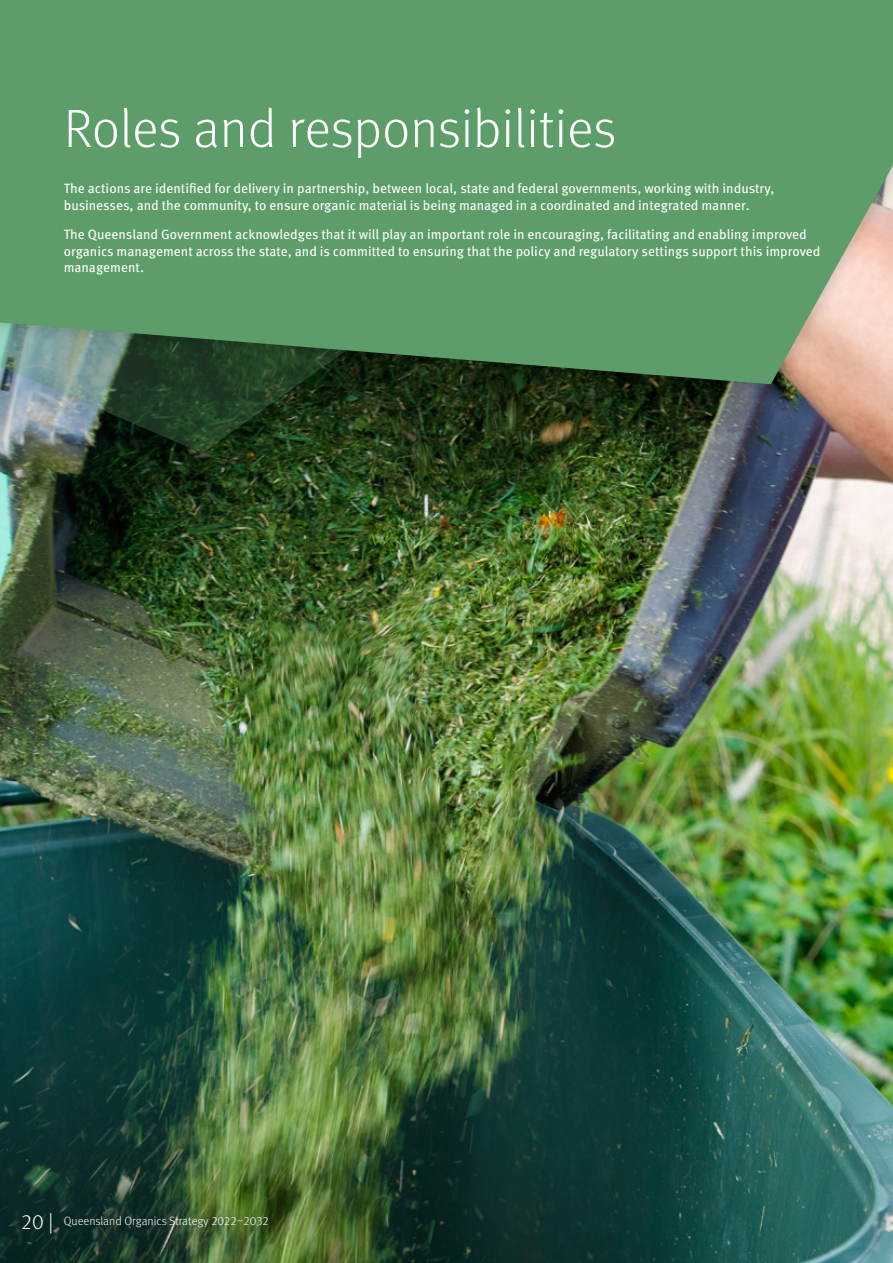
<style>
.page{position:relative;width:893px;height:1263px;background:#fff}
.page>*{position:absolute;margin:0;border:0;box-sizing:border-box;transform-origin:0 0}
.t1{font:300 54px "Meta OT";letter-spacing:-.005em;color:#fff}
.t2{font:13.5px/16.5px "Meta OT";color:#fff}
.t3{font:300 12px "Meta OT";color:#fff}
.s1{font-size:21px}
</style>
<div class="page">
<img style="left:0;top:453px;width:893px;height:810px">
<img style="left:0;top:401px;width:893px;height:52px">
<div style="left:0;top:0;width:893px;height:401px;background:#000;opacity:.15"></div>
<svg style="left:0;top:0;width:893px;height:384px;background:#619969"></svg>
<h1 class="t1" style="left:64px;top:97px;width:554px">Roles and responsibilities</h1>
<p class="t2" style="left:64px;top:181px;width:712px">The actions are identified for delivery in partnership, between local, state and federal governments, working with industry, businesses, and the community, to ensure organic material is being managed in a coordinated and integrated manner.</p>
<p class="t2" style="left:64px;top:226px;width:758px">The Queensland Government acknowledges that it will play an important role in encouraging, facilitating and enabling improved organics management across the state, and is committed to ensuring that the policy and regulatory settings support this improved management.</p>
<p class="t3" style="left:21px;top:1214px;width:249px"><span class="s1">20 |</span> Queensland Organics Strategy 2022–2032</p>
</div>
